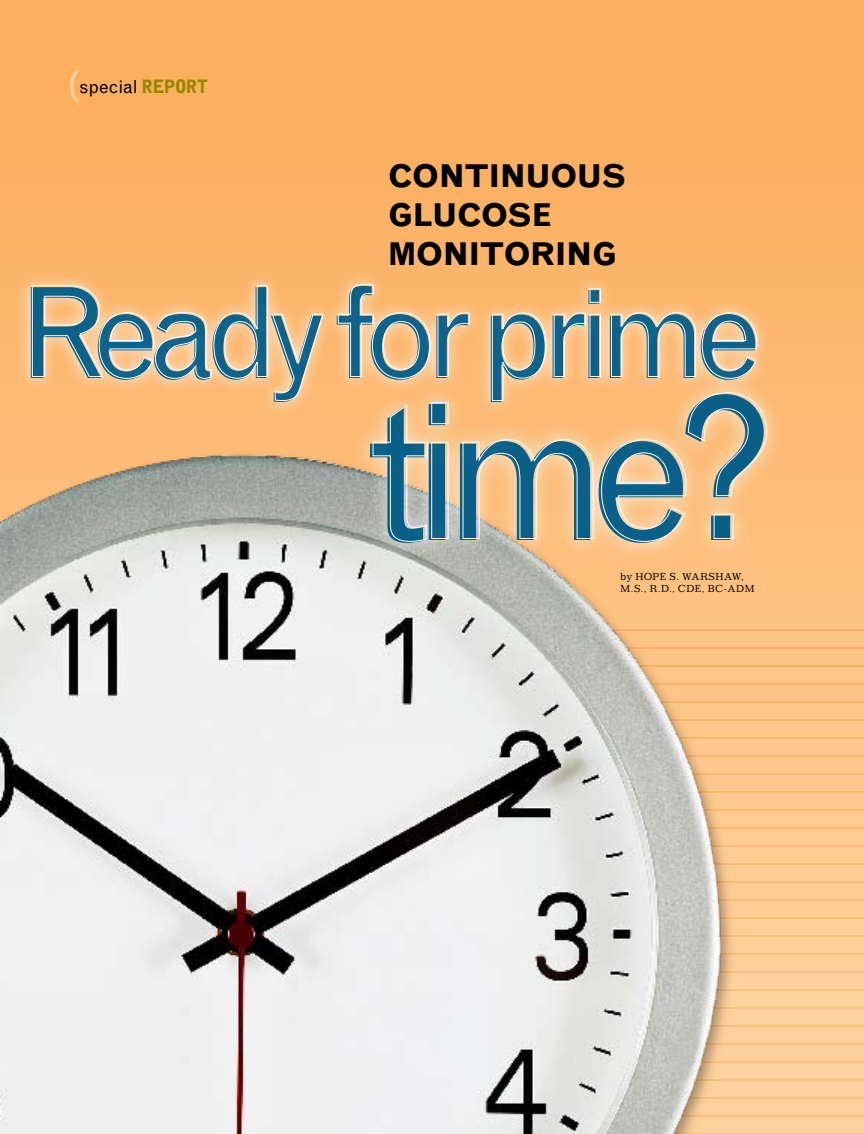
<style>
.page{position:relative;width:864px;height:1134px;background:#fff}
.page>*{position:absolute;margin:0;border:0;box-sizing:border-box;transform-origin:0 0}
.t1{font:195px "Grotesque";color:#005a84}
.t2{font:126px "Grotesque";letter-spacing:-.095em;color:#005a84}
.t3{font:700 31.5px/39px "Grotesque";letter-spacing:-.025em;color:#000}
.t4{font:18px "Grotesque";color:#000}
.t5{font:9.75px/12px "Impressum";letter-spacing:.025em;color:#000}
.s1{font-size:36px;color:#fed29d}
.s2{font-weight:900;color:#958800}
</style>
<div class="page">
<div style="left:0;top:0;width:864px;height:1134px;background:linear-gradient(to bottom,#fbac59,#ffd6a4)"></div>
<hr style="left:54px;top:684px;width:810px;height:1px;background:#fed29d">
<hr style="left:54px;top:702px;width:810px;height:1px;background:#fed29d">
<hr style="left:54px;top:720px;width:810px;height:1px;background:#fed29d">
<hr style="left:54px;top:738px;width:810px;height:1px;background:#fed29d">
<hr style="left:54px;top:756px;width:810px;height:1px;background:#fed29d">
<hr style="left:54px;top:774px;width:810px;height:1px;background:#fed29d">
<hr style="left:54px;top:792px;width:810px;height:1px;background:#fed29d">
<hr style="left:54px;top:810px;width:810px;height:1px;background:#fed29d">
<hr style="left:54px;top:828px;width:810px;height:1px;background:#fed29d">
<hr style="left:54px;top:846px;width:810px;height:1px;background:#fed29d">
<hr style="left:54px;top:864px;width:810px;height:1px;background:#fed29d">
<hr style="left:54px;top:882px;width:810px;height:1px;background:#fed29d">
<hr style="left:54px;top:900px;width:810px;height:1px;background:#fed29d">
<hr style="left:54px;top:918px;width:810px;height:1px;background:#fed29d">
<hr style="left:54px;top:936px;width:810px;height:1px;background:#fed29d">
<hr style="left:54px;top:954px;width:810px;height:1px;background:#fed29d">
<hr style="left:54px;top:972px;width:810px;height:1px;background:#fed29d">
<hr style="left:54px;top:990px;width:810px;height:1px;background:#fed29d">
<hr style="left:54px;top:1008px;width:810px;height:1px;background:#fed29d">
<hr style="left:54px;top:1026px;width:810px;height:1px;background:#fed29d">
<hr style="left:54px;top:1044px;width:810px;height:1px;background:#fed29d">
<hr style="left:54px;top:1062px;width:810px;height:1px;background:#fed29d">
<hr style="left:54px;top:1080px;width:810px;height:1px;background:#fed29d">
<hr style="left:54px;top:1098px;width:810px;height:1px;background:#fed29d">
<hr style="left:54px;top:1116px;width:810px;height:1px;background:#fed29d">
<hr style="left:54px;top:1133px;width:810px;height:1px;background:#fed29d">
<hr style="left:54px;top:666px;width:810px;height:1px;background:#fed29d">
<hr style="left:54px;top:648px;width:810px;height:1px;background:#fed29d">
<hr style="left:54px;top:630px;width:810px;height:1px;background:#fed29d">
<img style="left:0;top:429px;width:747px;height:705px">
<div style="left:347px;top:370px;width:440px;height:196px;background:#fff;opacity:.75"></div>
<div style="left:353px;top:372px;width:434px;height:190px;background:#fff;opacity:.75"></div>
<svg style="left:372px;top:416px;width:77px;height:126px;background:#e4cfb5"></svg>
<svg style="left:462px;top:439px;width:132px;height:100px;background:#f8d0a4"></svg>
<svg style="left:601px;top:416px;width:166px;height:126px;background:#fccd9b"></svg>
<div style="left:15px;top:269px;width:758px;height:147px;background:#fff;opacity:.75"></div>
<svg style="left:32px;top:285px;width:292px;height:116px;background:#fcca96"></svg>
<svg style="left:337px;top:284px;width:94px;height:95px;background:#fccb98"></svg>
<svg style="left:437px;top:312px;width:33px;height:65px;background:#fccc99"></svg>
<svg style="left:492px;top:312px;width:55px;height:89px;background:#fccf9f"></svg>
<svg style="left:553px;top:288px;width:48px;height:89px;background:#fccd9a"></svg>
<svg style="left:611px;top:312px;width:85px;height:65px;background:#fccf9f"></svg>
<svg style="left:702px;top:312px;width:56px;height:67px;background:#fcd3a7"></svg>
<h3 class="t4" style="left:68px;top:76px;width:142px"><span class="s1">(</span>special <span class="s2">REPORT</span></h3>
<h3 class="t3" style="left:388px;top:157px;width:240px">CONTINUOUS<br>GLUCOSE<br>MONITORING</h3>
<h2 class="t2" style="left:20px;top:261px;width:743px">Readyfor prime</h2>
<h1 class="t1" style="left:368px;top:358px;width:410px">time?</h1>
<p class="t5" style="left:621px;top:570px;width:135px">by HOPE S. WARSHAW,<br>M.S., R.D., CDE, BC-ADM</p>
</div>
